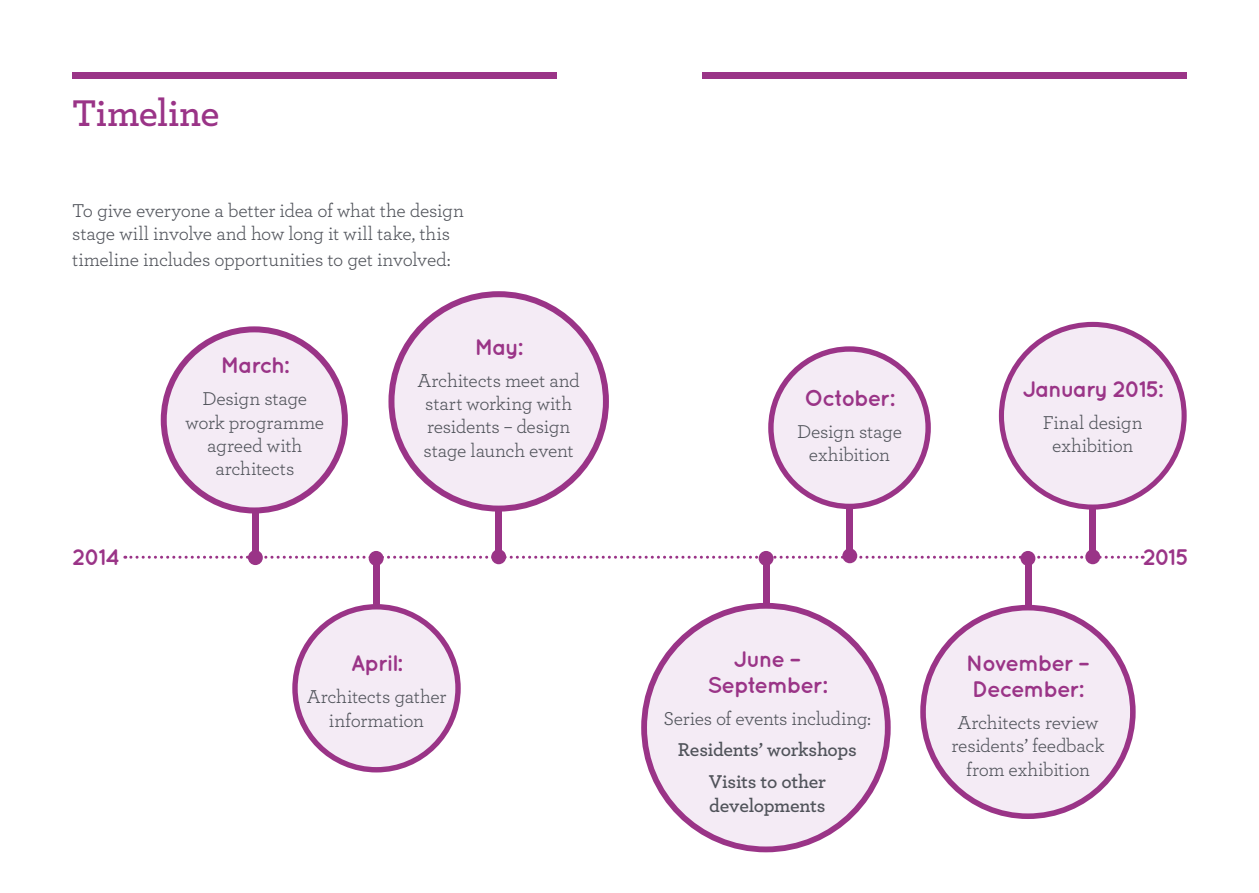
<style>
.page{position:relative;width:1259px;height:893px;background:#fff}
.page>*{position:absolute;margin:0;border:0;box-sizing:border-box;transform-origin:0 0}
.t1{font:600 39px "Archer";letter-spacing:-.02em;color:#9a3487}
.t2{font:700 22.5px/25.8px "Quicksand";letter-spacing:-.055em;color:#9a3487}
.t3{font:19.5px/23.4px "Archer";letter-spacing:-.015em;color:#50535a;text-align:center}
.t4{font:600 19.5px/32px "Archer";letter-spacing:-.015em;color:#50535a;text-align:center}
</style>
<div class="page">
<div style="left:72px;top:72px;width:485px;height:7px;background:#9a3487"></div>
<div style="left:702px;top:72px;width:484px;height:7px;background:#9a3487"></div>
<div style="left:369px;top:551px;width:14px;height:15px;background:#9a3487;border-radius:50%"></div>
<div style="left:373px;top:558px;width:6px;height:191px;background:#9a3487"></div>
<div style="left:295px;top:607px;width:163px;height:163px;background:#f4ebf5;border-radius:50%"></div>
<div style="left:292px;top:604px;width:169px;height:168px;border:5px solid #9a3487;border-radius:50%"></div>
<div style="left:1020px;top:551px;width:15px;height:15px;background:#9a3487;border-radius:50%"></div>
<div style="left:1025px;top:558px;width:6px;height:191px;background:#9a3487"></div>
<div style="left:923px;top:608px;width:209px;height:208px;background:#f4ebf5;border-radius:50%"></div>
<div style="left:920px;top:605px;width:215px;height:214px;border:6px solid #9a3487;border-radius:50%"></div>
<div style="left:758px;top:551px;width:15px;height:15px;background:#9a3487;border-radius:50%"></div>
<div style="left:763px;top:558px;width:6px;height:191px;background:#9a3487"></div>
<div style="left:644px;top:606px;width:243px;height:243px;background:#f4ebf5;border-radius:50%"></div>
<div style="left:641px;top:603px;width:249px;height:249px;border:6px solid #9a3487;border-radius:50%"></div>
<div style="left:248px;top:550px;width:15px;height:15px;background:#9a3487;border-radius:50%"></div>
<div style="left:252px;top:367px;width:6px;height:191px;background:#9a3487"></div>
<div style="left:164px;top:329px;width:181px;height:181px;background:#f4ebf5;border-radius:50%"></div>
<div style="left:161px;top:326px;width:187px;height:187px;border:6px solid #9a3487;border-radius:50%"></div>
<div style="left:491px;top:549px;width:15px;height:15px;background:#9a3487;border-radius:50%"></div>
<div style="left:495px;top:366px;width:7px;height:191px;background:#9a3487"></div>
<div style="left:391px;top:294px;width:215px;height:215px;background:#f4ebf5;border-radius:50%"></div>
<div style="left:388px;top:291px;width:221px;height:221px;border:6px solid #9a3487;border-radius:50%"></div>
<div style="left:842px;top:548px;width:15px;height:15px;background:#9a3487;border-radius:50%"></div>
<div style="left:846px;top:365px;width:7px;height:191px;background:#9a3487"></div>
<div style="left:771px;top:349px;width:157px;height:157px;background:#f4ebf5;border-radius:50%"></div>
<div style="left:768px;top:346px;width:163px;height:163px;border:5px solid #9a3487;border-radius:50%"></div>
<div style="left:1085px;top:549px;width:15px;height:15px;background:#9a3487;border-radius:50%"></div>
<div style="left:1089px;top:366px;width:6px;height:191px;background:#9a3487"></div>
<div style="left:1001px;top:324px;width:183px;height:183px;background:#f4ebf5;border-radius:50%"></div>
<div style="left:999px;top:322px;width:187px;height:188px;border:5px solid #9a3487;border-radius:50%"></div>
<svg style="left:125px;top:556px;width:1018px;height:3px"></svg>
<h1 class="t1" style="left:72px;top:84px;width:149px">Timeline</h1>
<p class="t3" style="left:72px;top:197px;width:393px;text-align:left">To give everyone a better idea of what the design stage will involve and how long it will take, this</p>
<p class="t3" style="left:72px;top:247px;width:380px">timeline includes opportunities to get involved:</p>
<p class="t2" style="left:72px;top:544px;width:49px">2014</p>
<p class="t2" style="left:221px;top:352px;width:70px">March:</p>
<p class="t3" style="left:186px;top:386px;width:140px">Design stage work programme agreed with architects</p>
<p class="t2" style="left:475px;top:333px;width:49px">May:</p>
<p class="t3" style="left:417px;top:367px;width:164px">Architects meet and start working with residents – design stage launch event</p>
<p class="t2" style="left:351px;top:650px;width:53px">April:</p>
<p class="t3" style="left:307px;top:684px;width:141px">Architects gather information</p>
<p class="t2" style="left:804px;top:384px;width:91px">October:</p>
<p class="t3" style="left:797px;top:418px;width:106px">Design stage exhibition</p>
<p class="t2" style="left:707px;top:645px;width:121px;text-align:center">June –<br>September:</p>
<p class="t3" style="left:663px;top:705px;width:209px">Series of events including:</p>
<p class="t4" style="left:678px;top:733px;width:180px">Residents’ workshops<br>Visits to other</p>
<p class="t4" style="left:709px;top:788px;width:118px">developments</p>
<p class="t2" style="left:1022px;top:376px;width:142px">January 2015:</p>
<p class="t3" style="left:1043px;top:410px;width:101px">Final design exhibition</p>
<p class="t2" style="left:966px;top:650px;width:125px">November –<br>December:</p>
<p class="t3" style="left:951px;top:710px;width:154px">Architects review residents’ feedback from exhibition</p>
<p class="t2" style="left:1143px;top:544px;width:48px">2015</p>
</div>
